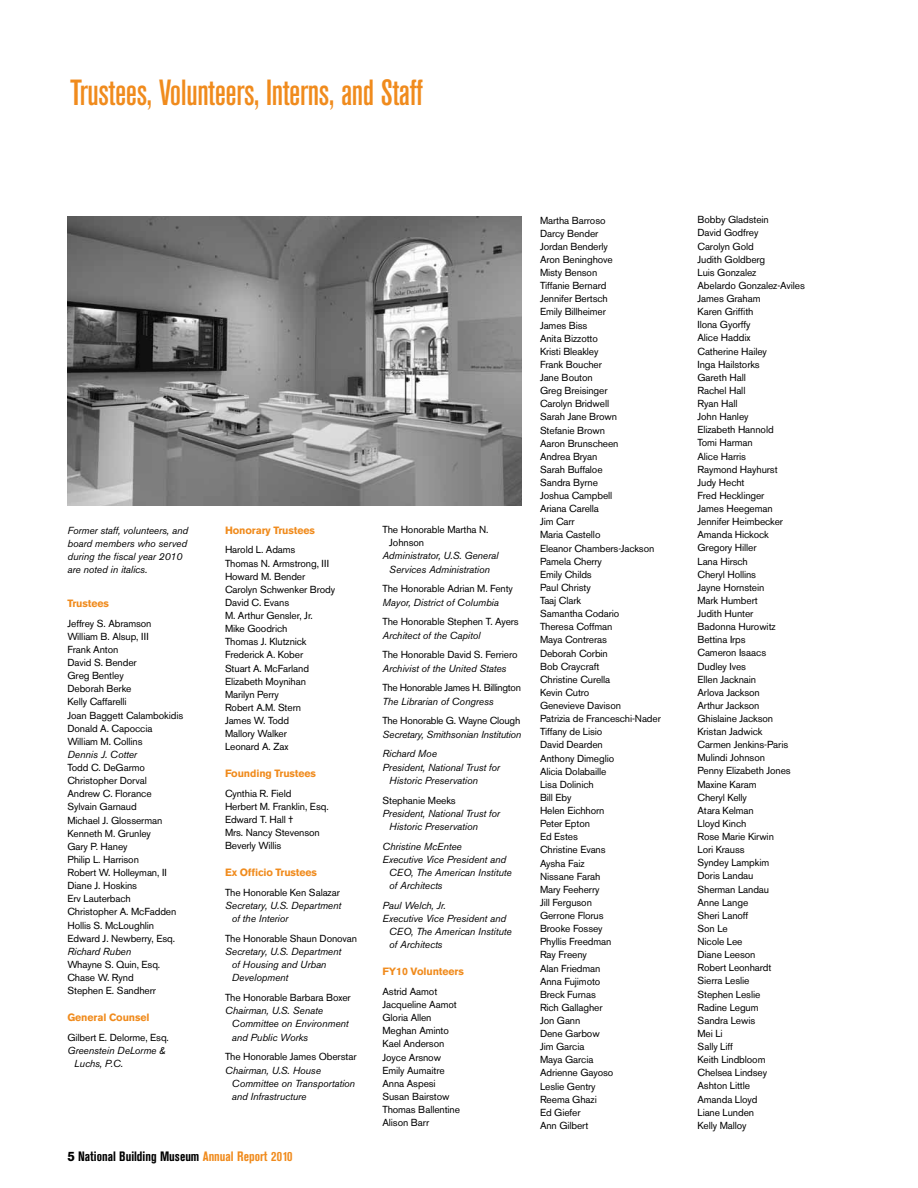
<style>
.page{position:relative;width:918px;height:1188px;background:#fff}
.page>*{position:absolute;margin:0;border:0;box-sizing:border-box;transform-origin:0 0}
.t1{font:500 condensed 36px "Akzidenz Grotesk BE";letter-spacing:-.01em;color:#f08b1d}
.t2{font:700 condensed 13.5px "Akzidenz Grotesk BE";color:#000}
.t3{font:700 10.5px "Akzidenz Grotesk BE";letter-spacing:-.01em;color:#f08b1d}
.t4{font:10.2px/13px "Akzidenz Grotesk BE";letter-spacing:-.01em;color:#000}
.t5{font:italic 10.2px/13px "Akzidenz Grotesk BE";letter-spacing:-.01em;color:#000}
.t6{font:10.2px "Akzidenz Grotesk BE";letter-spacing:-.03em;color:#000}
.s1{font-stretch:normal}
.s2{color:#f08b1d}
</style>
<div class="page">
<img style="left:68px;top:216px;width:454px;height:289px">
<h1 class="t1" style="left:70px;top:73px;width:354px">Trustees, Volunteers, Interns, and Staff</h1>
<p class="t5" style="left:68px;top:524px;width:122px">Former staff, volunteers, and board members who served during the fiscal year 2010 are noted in italics.</p>
<p class="t3" style="left:68px;top:597px;width:43px">Trustees</p>
<p class="t4" style="left:68px;top:617px;width:117px">Jeffrey S. Abramson<br>William B. Alsup, III<br>Frank Anton<br>David S. Bender<br>Greg Bentley<br>Deborah Berke<br>Kelly Caffarelli<br>Joan Baggett Calambokidis<br>Donald A. Capoccia<br>William M. Collins</p>
<p class="t5" style="left:68px;top:748px;width:71px">Dennis J. Cotter</p>
<p class="t4" style="left:68px;top:761px;width:110px">Todd C. DeGarmo<br>Christopher Dorval<br>Andrew C. Florance<br>Sylvain Garnaud<br>Michael J. Glosserman<br>Kenneth M. Grunley<br>Gary P. Haney<br>Philip L. Harrison<br>Robert W. Holleyman, II<br>Diane J. Hoskins<br>Erv Lauterbach<br>Christopher A. McFadden<br>Hollis S. McLoughlin<br>Edward J. Newberry, Esq.</p>
<p class="t5" style="left:68px;top:945px;width:65px">Richard Ruben</p>
<p class="t4" style="left:68px;top:958px;width:94px">Whayne S. Quin, Esq.<br>Chase W. Rynd<br>Stephen E. Sandherr</p>
<p class="t3" style="left:68px;top:1011px;width:84px">General Counsel</p>
<p class="t4" style="left:68px;top:1031px;width:103px">Gilbert E. Delorme, Esq.</p>
<p class="t5" style="left:74px;top:1044px;width:93px;text-indent:-7px">Greenstein DeLorme &amp;<br>Luchs, P.C.</p>
<p class="t3" style="left:225px;top:524px;width:91px">Honorary Trustees</p>
<p class="t4" style="left:225px;top:543px;width:112px">Harold L. Adams<br>Thomas N. Armstrong, III<br>Howard M. Bender<br>Carolyn Schwenker Brody<br>David C. Evans<br>M. Arthur Gensler, Jr.<br>Mike Goodrich<br>Thomas J. Klutznick<br>Frederick A. Kober<br>Stuart A. McFarland<br>Elizabeth Moynihan<br>Marilyn Perry<br>Robert A.M. Stern<br>James W. Todd<br>Mallory Walker<br>Leonard A. Zax</p>
<p class="t3" style="left:225px;top:767px;width:93px">Founding Trustees</p>
<p class="t4" style="left:225px;top:787px;width:105px">Cynthia R. Field<br>Herbert M. Franklin, Esq.<br>Edward T. Hall †<br>Mrs. Nancy Stevenson<br>Beverly Willis</p>
<p class="t3" style="left:225px;top:866px;width:94px">Ex Officio Trustees</p>
<p class="t4" style="left:225px;top:886px;width:116px">The Honorable Ken Salazar</p>
<p class="t5" style="left:232px;top:899px;width:111px;text-indent:-7px">Secretary, U.S. Department of the Interior</p>
<p class="t4" style="left:225px;top:932px;width:134px">The Honorable Shaun Donovan</p>
<p class="t5" style="left:232px;top:945px;width:111px;text-indent:-7px">Secretary, U.S. Department of Housing and Urban<br>Development</p>
<p class="t4" style="left:225px;top:991px;width:127px">The Honorable Barbara Boxer</p>
<p class="t5" style="left:232px;top:1004px;width:118px;text-indent:-7px">Chairman, U.S. Senate<br>Committee on Environment and Public Works</p>
<p class="t4" style="left:225px;top:1050px;width:133px">The Honorable James Oberstar</p>
<p class="t5" style="left:232px;top:1063px;width:125px;text-indent:-7px">Chairman, U.S. House<br>Committee on Transportation and Infrastructure</p>
<h2 class="t2" style="left:68px;top:1149px;width:227px"><span class="s1">5</span> National Building Museum <span class="s2">Annual Report 2010</span></h2>
<p class="t4" style="left:389px;top:523px;width:101px;text-indent:-7px">The Honorable Martha N.<br>Johnson</p>
<p class="t5" style="left:383px;top:549px;width:117px;text-align:center">Administrator, U.S. General<br>Services Administration</p>
<p class="t4" style="left:383px;top:582px;width:132px">The Honorable Adrian M. Fenty</p>
<p class="t5" style="left:383px;top:596px;width:118px">Mayor, District of Columbia</p>
<p class="t4" style="left:383px;top:615px;width:138px">The Honorable Stephen T. Ayers</p>
<p class="t5" style="left:383px;top:629px;width:99px">Architect of the Capitol</p>
<p class="t4" style="left:383px;top:648px;width:137px">The Honorable David S. Ferriero</p>
<p class="t5" style="left:383px;top:662px;width:125px">Archivist of the United States</p>
<p class="t6" style="left:383px;top:682px;width:140px">The Honorable James H. Billington</p>
<p class="t5" style="left:383px;top:694px;width:113px">The Librarian of Congress</p>
<p class="t4" style="left:383px;top:714px;width:139px">The Honorable G. Wayne Clough</p>
<p class="t5" style="left:383px;top:724px;width:140px;line-height:20px">Secretary, Smithsonian Institution<br>Richard Moe</p>
<p class="t5" style="left:389px;top:760px;width:112px;text-indent:-7px">President, National Trust for<br>Historic Preservation</p>
<p class="t4" style="left:383px;top:794px;width:75px">Stephanie Meeks</p>
<p class="t5" style="left:389px;top:807px;width:112px;text-indent:-7px">President, National Trust for<br>Historic Preservation</p>
<p class="t5" style="left:383px;top:840px;width:81px">Christine McEntee</p>
<p class="t5" style="left:383px;top:853px;width:125px">Executive Vice President and</p>
<p class="t5" style="left:389px;top:866px;width:124px">CEO, The American Institute</p>
<p class="t5" style="left:389px;top:879px;width:55px">of Architects</p>
<p class="t5" style="left:383px;top:899px;width:65px">Paul Welch, Jr.</p>
<p class="t5" style="left:383px;top:912px;width:125px">Executive Vice President and</p>
<p class="t5" style="left:389px;top:925px;width:124px">CEO, The American Institute</p>
<p class="t5" style="left:389px;top:938px;width:55px">of Architects</p>
<p class="t3" style="left:382px;top:965px;width:83px">FY10 Volunteers</p>
<p class="t4" style="left:382px;top:985px;width:79px">Astrid Aamot<br>Jacqueline Aamot<br>Gloria Allen<br>Meghan Aminto<br>Kael Anderson<br>Joyce Arsnow<br>Emily Aumaitre<br>Anna Aspesi<br>Susan Bairstow<br>Thomas Ballentine<br>Alison Barr</p>
<p class="t4" style="left:540px;top:214px;width:122px">Martha Barroso<br>Darcy Bender<br>Jordan Benderly<br>Aron Beninghove<br>Misty Benson<br>Tiffanie Bernard<br>Jennifer Bertsch<br>Emily Billheimer<br>James Biss<br>Anita Bizzotto<br>Kristi Bleakley<br>Frank Boucher<br>Jane Bouton<br>Greg Breisinger<br>Carolyn Bridwell<br>Sarah Jane Brown<br>Stefanie Brown<br>Aaron Brunscheen<br>Andrea Bryan<br>Sarah Buffaloe<br>Sandra Byrne<br>Joshua Campbell<br>Ariana Carella<br>Jim Carr<br>Maria Castello<br>Eleanor Chambers-Jackson<br>Pamela Cherry<br>Emily Childs<br>Paul Christy<br>Taaj Clark<br>Samantha Codario<br>Theresa Coffman<br>Maya Contreras<br>Deborah Corbin<br>Bob Craycraft<br>Christine Curella<br>Kevin Cutro<br>Genevieve Davison<br>Patrizia de Franceschi-Nader<br>Tiffany de Lisio<br>David Dearden<br>Anthony Dimeglio<br>Alicia Dolabaille<br>Lisa Dolinich<br>Bill Eby<br>Helen Eichhorn<br>Peter Epton<br>Ed Estes<br>Christine Evans<br>Aysha Faiz<br>Nissane Farah<br>Mary Feeherry<br>Jill Ferguson<br>Gerrone Florus<br>Brooke Fossey<br>Phyllis Freedman<br>Ray Freeny<br>Alan Friedman<br>Anna Fujimoto<br>Breck Furnas<br>Rich Gallagher<br>Jon Gann<br>Dene Garbow<br>Jim Garcia<br>Maya Garcia<br>Adrienne Gayoso<br>Leslie Gentry<br>Reema Ghazi<br>Ed Giefer<br>Ann Gilbert</p>
<p class="t4" style="left:698px;top:213px;width:109px">Bobby Gladstein<br>David Godfrey<br>Carolyn Gold<br>Judith Goldberg<br>Luis Gonzalez<br>Abelardo Gonzalez-Aviles<br>James Graham<br>Karen Griffith<br>Ilona Gyorffy<br>Alice Haddix<br>Catherine Hailey<br>Inga Hailstorks<br>Gareth Hall<br>Rachel Hall<br>Ryan Hall<br>John Hanley<br>Elizabeth Hannold<br>Tomi Harman<br>Alice Harris<br>Raymond Hayhurst<br>Judy Hecht<br>Fred Hecklinger<br>James Heegeman<br>Jennifer Heimbecker<br>Amanda Hickock<br>Gregory Hiller<br>Lana Hirsch<br>Cheryl Hollins<br>Jayne Hornstein<br>Mark Humbert<br>Judith Hunter<br>Badonna Hurowitz<br>Bettina Irps<br>Cameron Isaacs<br>Dudley Ives<br>Ellen Jacknain<br>Arlova Jackson<br>Arthur Jackson<br>Ghislaine Jackson<br>Kristan Jadwick<br>Carmen Jenkins-Paris<br>Mulindi Johnson<br>Penny Elizabeth Jones<br>Maxine Karam<br>Cheryl Kelly<br>Atara Kelman<br>Lloyd Kinch<br>Rose Marie Kirwin<br>Lori Krauss<br>Syndey Lampkim<br>Doris Landau<br>Sherman Landau<br>Anne Lange<br>Sheri Lanoff<br>Son Le<br>Nicole Lee<br>Diane Leeson<br>Robert Leonhardt<br>Sierra Leslie<br>Stephen Leslie<br>Radine Legum<br>Sandra Lewis<br>Mei Li<br>Sally Liff<br>Keith Lindbloom<br>Chelsea Lindsey<br>Ashton Little<br>Amanda Lloyd<br>Liane Lunden<br>Kelly Malloy</p>
</div>
